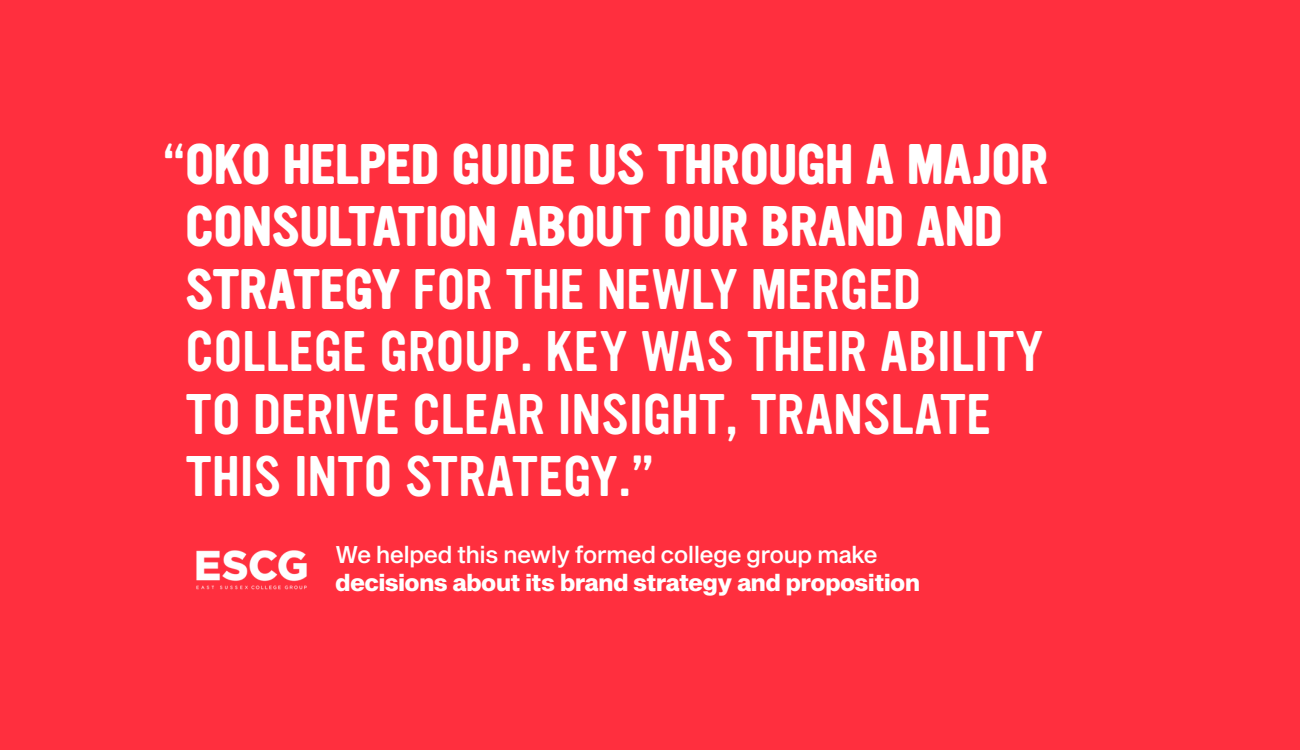
<style>
.page{position:relative;width:1300px;height:750px;background:#ff2f3e}
.page>*{position:absolute;margin:0;border:0;box-sizing:border-box;transform-origin:0 0}
.t1{font:50px/62.5px "YWFT Ultramagnetic";color:#fff}
.t2{font:700 50px "YWFT Ultramagnetic";color:#fff}
.t3{font:23.75px "Sequel Sans Heavy Body Text";letter-spacing:-.03em;color:#fff}
.t4{font:23.75px "Sequel Sans Medium Body Text";letter-spacing:-.03em;color:#fff}
.s1{font-weight:400}
.s2{font-weight:700}
</style>
<div class="page">
<img style="left:196px;top:550px;width:111px;height:40px">
<p class="t2" style="left:162px;top:128px;width:51px"><span class="s1">“</span>OKO</p>
<p class="t1" style="left:185px;top:134px;width:864px;text-indent:98px"><span class="s2">HELPED GUIDE US THROUGH A MAJOR<br>CONSULTATION ABOUT OUR BRAND AND<br>STRATEGY</span> FOR THE NEWLY MERGED<br>COLLEGE GROUP. KEY WAS THEIR ABILITY<br>TO DERIVE CLEAR INSIGHT, TRANSLATE<br>THIS INTO STRATEGY.”</p>
<p class="t4" style="left:335px;top:537px;width:544px">We helped this newly formed college group make</p>
<p class="t3" style="left:335px;top:566px;width:586px">decisions about its brand strategy and proposition</p>
</div>
